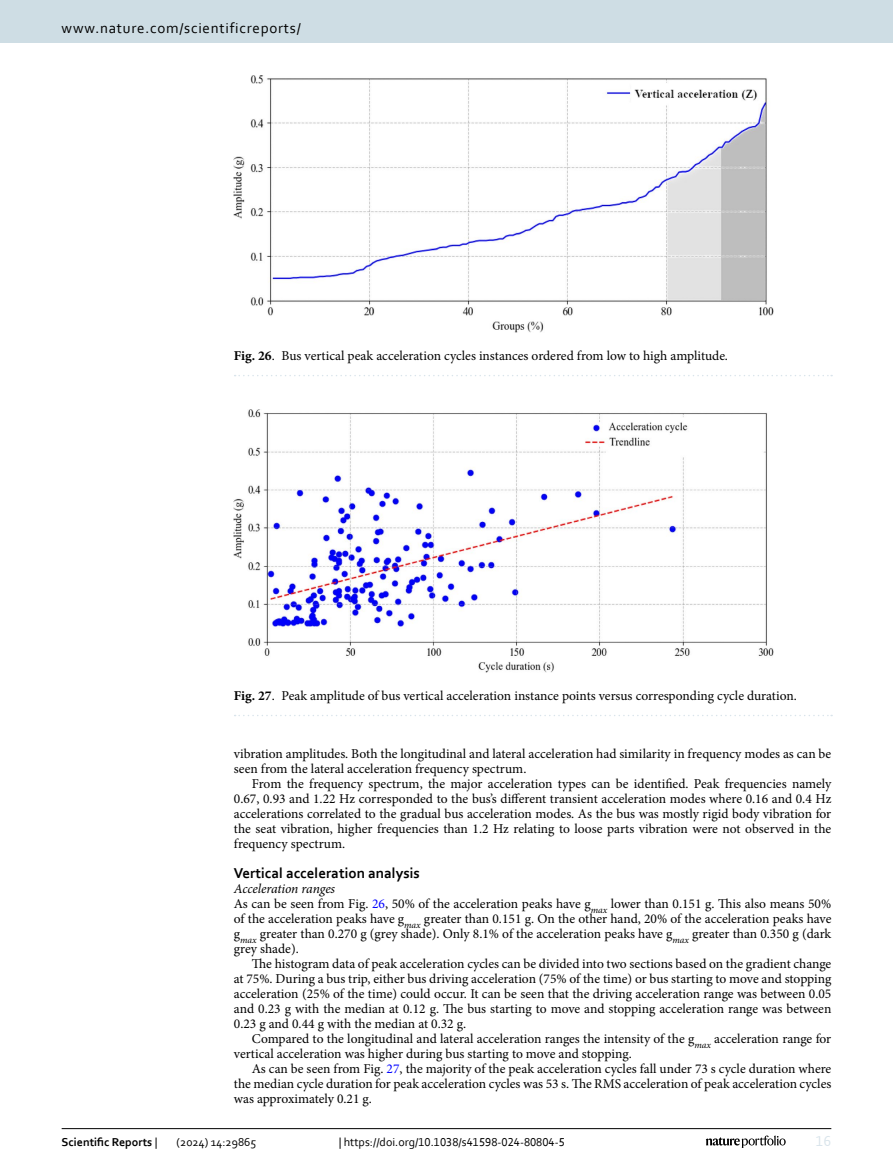
<style>
.page{position:relative;width:893px;height:1174px;background:#fff}
.page>*{position:absolute;margin:0;border:0;box-sizing:border-box;transform-origin:0 0}
.t1{font:15px "Corbel";letter-spacing:.05em;color:#000}
.Head_2{font:700 15px "Corbel";color:#000}
.t2{font:15px "Corbel";color:#d9e4eb}
.Body_Text_Indent{font:13.5px/15px "Minion Pro";color:#000;text-align:justify}
.Body_Text{font:13.5px/15px "Minion Pro";color:#000}
.Figure_Caption{font:13.5px "Minion Pro";color:#000}
.Head_3_after_2{font:italic 13.5px "Minion Pro";letter-spacing:-.01em;color:#000}
.t3{font:12px "Corbel";color:#000}
.t4{font:700 12px "Corbel";color:#000}
.s1{font-weight:700}
.s2{color:#00f}
.s3{font-weight:400}
</style>
<div class="page">
<img style="left:234px;top:410px;width:539px;height:262px">
<svg style="left:235px;top:715px;width:597px;height:1px"></svg>
<img style="left:234px;top:76px;width:539px;height:256px">
<svg style="left:235px;top:375px;width:597px;height:1px"></svg>
<hr style="left:62px;top:1128px;width:769px;height:1px;background:#000">
<svg style="left:706px;top:1135px;width:80px;height:12px"></svg>
<div style="left:0;top:0;width:893px;height:43px;background:#cedde4"></div>
<p class="t1" style="left:62px;top:18px;width:241px">www.nature.com/scientificreports/</p>
<p class="Figure_Caption" style="left:234px;top:347px;width:496px"><span class="s1">Fig. 26</span>. Bus vertical peak acceleration cycles instances ordered from low to high amplitude.</p>
<p class="Figure_Caption" style="left:234px;top:687px;width:565px"><span class="s1">Fig. 27</span>. Peak amplitude of bus vertical acceleration instance points versus corresponding cycle duration.</p>
<p class="Body_Text" style="left:234px;top:746px;width:599px">vibration amplitudes. Both the longitudinal and lateral acceleration had similarity in frequency modes as can be seen from the lateral acceleration frequency spectrum.</p>
<p class="Body_Text_Indent" style="left:234px;top:776px;width:599px;text-indent:18px">From the frequency spectrum, the major acceleration types can be identified. Peak frequencies namely 0.67, 0.93 and 1.22 Hz corresponded to the bus’s different transient acceleration modes where 0.16 and 0.4 Hz accelerations correlated to the gradual bus acceleration modes. As the bus was mostly rigid body vibration for the seat vibration, higher frequencies than 1.2 Hz relating to loose parts vibration were not observed in the frequency spectrum.</p>
<p class="Head_2" style="left:234px;top:864px;width:187px">Vertical acceleration analysis</p>
<p class="Head_3_after_2" style="left:234px;top:879px;width:103px">Acceleration ranges</p>
<p class="Body_Text" style="left:234px;top:896px;width:599px;text-align:justify">As can be seen from Fig. <span class="s2">26</span>, 50% of the acceleration peaks have g<sub>max</sub> lower than 0.151 g. This also means 50% of the acceleration peaks have g<sub>max</sub> greater than 0.151 g. On the other hand, 20% of the acceleration peaks have g<sub>max</sub> greater than 0.270 g (grey shade). Only 8.1% of the acceleration peaks have g<sub>max</sub> greater than 0.350 g (dark grey shade).</p>
<p class="Body_Text_Indent" style="left:234px;top:956px;width:599px;text-indent:18px">The histogram data of peak acceleration cycles can be divided into two sections based on the gradient change at 75%. During a bus trip, either bus driving acceleration (75% of the time) or bus starting to move and stopping acceleration (25% of the time) could occur. It can be seen that the driving acceleration range was between 0.05 and 0.23 g with the median at 0.12 g. The bus starting to move and stopping acceleration range was between 0.23 g and 0.44 g with the median at 0.32 g.</p>
<p class="Body_Text_Indent" style="left:234px;top:1031px;width:599px;text-indent:18px">Compared to the longitudinal and lateral acceleration ranges the intensity of the g<sub>max</sub> acceleration range for vertical acceleration was higher during bus starting to move and stopping.</p>
<p class="Body_Text_Indent" style="left:234px;top:1061px;width:599px;text-indent:18px">As can be seen from Fig. <span class="s2">27</span>, the majority of the peak acceleration cycles fall under 73 s cycle duration where the median cycle duration for peak acceleration cycles was 53 s. The RMS acceleration of peak acceleration cycles was approximately 0.21 g.</p>
<p class="t4" style="left:62px;top:1134px;width:97px">Scientific Reports <span class="s3">|</span></p>
<p class="t3" style="left:177px;top:1134px;width:81px">(2024) 14:29865</p>
<p class="t3" style="left:339px;top:1134px;width:228px">| https://doi.org/10.1038/s41598-024-80804-5</p>
<p class="t2" style="left:816px;top:1132px;width:17px">16</p>
</div>
